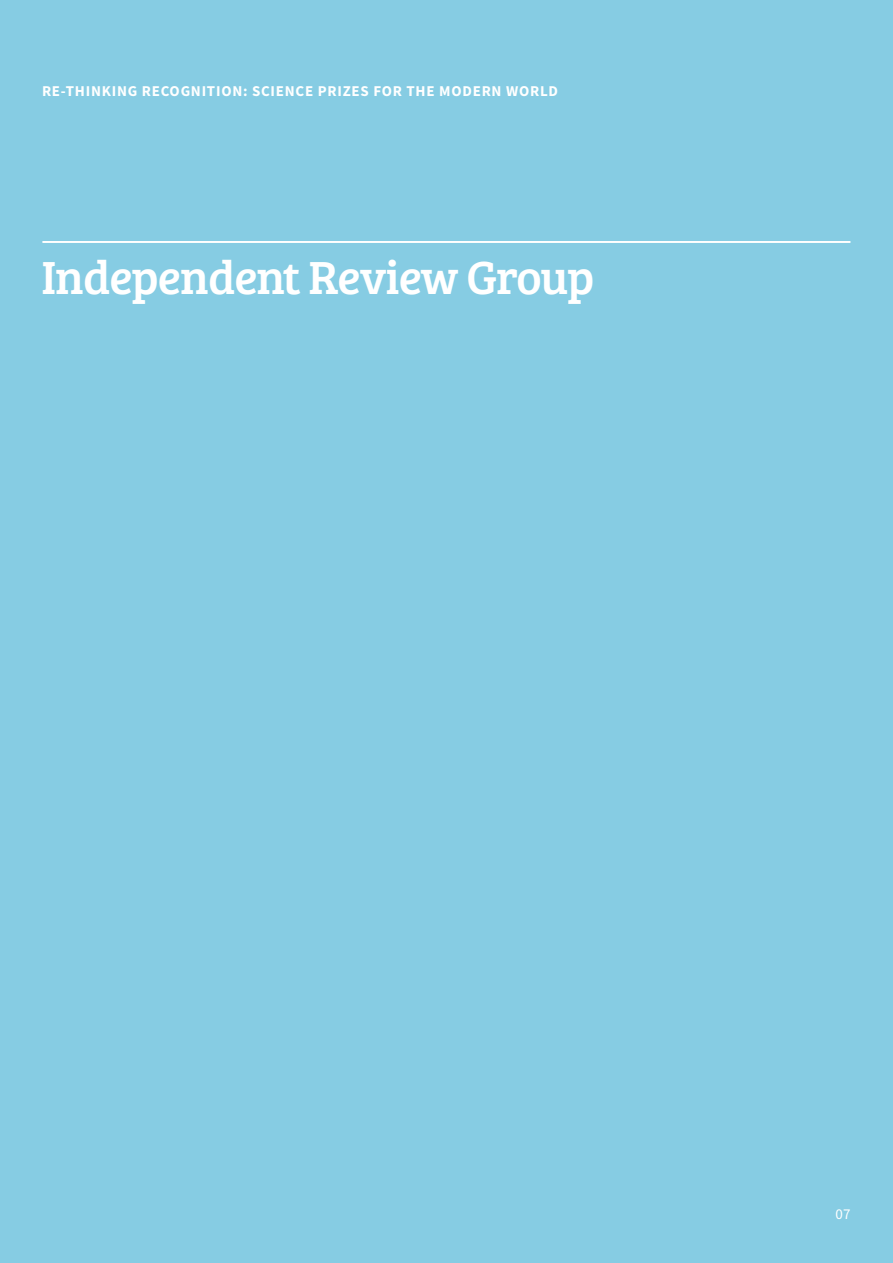
<style>
.page{position:relative;width:893px;height:1263px;background:#86cce3}
.page>*{position:absolute;margin:0;border:0;box-sizing:border-box;transform-origin:0 0}
.Section_Heading{font:48px "Bree Serif";letter-spacing:-.02em;color:#fff}
.Body_Copy_Title{font:700 15px "Source Sans Pro";letter-spacing:.05em;color:#fff}
.t1{font:15px "Source Sans Pro";color:#fff}
</style>
<div class="page">
<hr style="left:42px;top:241px;width:808px;height:2px;background:#fff">
<p class="Body_Copy_Title" style="left:42px;top:81px;width:517px">RE-THINKING RECOGNITION: SCIENCE PRIZES FOR THE MODERN WORLD</p>
<p class="Section_Heading" style="left:41px;top:242px;width:554px">Independent Review Group</p>
<p class="t1" style="left:835px;top:1204px;width:16px">07</p>
</div>
